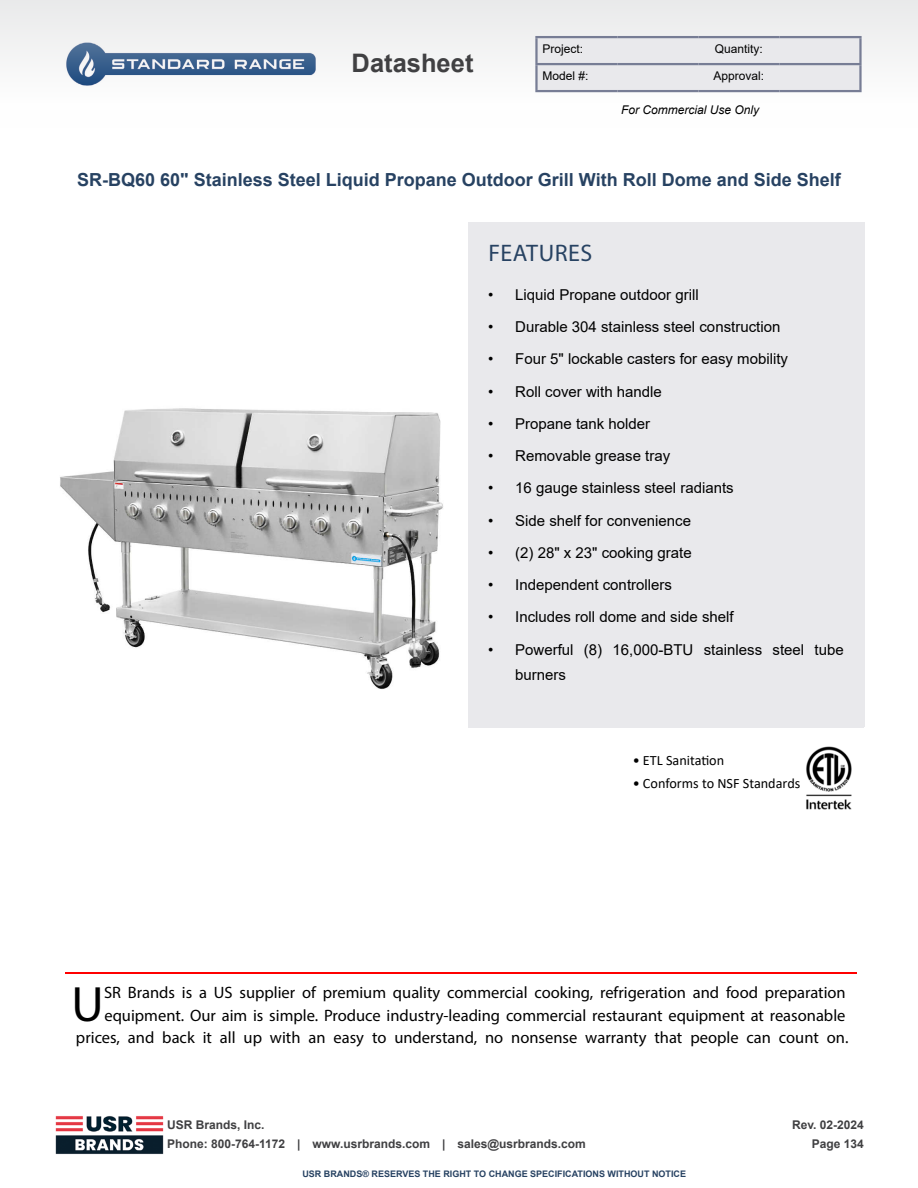
<style>
.page{position:relative;width:918px;height:1188px;background:#fff}
.page>*{position:absolute;margin:0;border:0;box-sizing:border-box;transform-origin:0 0}
.t1{font:49.95px "Myriad Pro";color:#000}
.t2{font:700 25.5px "Arial";color:#404042}
.t3{font:24px "Myriad Pro";letter-spacing:.02em;color:#274262}
.t4{font:700 18px "Arial";color:#274262}
.t5{font:16.5px/22.5px "Myriad Pro";color:#000;text-align:right}
.t6{font:15px/25.5px "Arial";color:#000}
.t7{font:14.25px "Calibri";color:#000}
.t8{font:700 12px/19.5px "Arial";color:#404042}
.t9{font:12px "Arial";color:#000}
.t10{font:italic 12px "Arial";color:#000}
.t11{font:700 9px "Arial";color:#274262}
</style>
<div class="page">
<hr style="left:65px;top:972px;width:792px;height:2px;background:#f00">
<img style="left:55px;top:1116px;width:109px;height:38px">
<div style="left:468px;top:223px;width:396px;height:504px;background:#e9e9ec"></div>
<img style="left:806px;top:746px;width:46px;height:64px">
<img style="left:60px;top:408px;width:383px;height:281px">
<svg style="left:0;top:0;width:918px;height:93px;fill:#efefef"></svg>
<div style="left:538px;top:38px;width:321px;height:52px;background:#e9e9ec"></div>
<hr style="left:535px;top:36px;width:82px;height:2px;background:#777d95">
<hr style="left:535px;top:38px;width:3px;height:25px;background:#777d95">
<hr style="left:617px;top:36px;width:81px;height:2px;background:#777d95">
<hr style="left:698px;top:36px;width:81px;height:2px;background:#777d95">
<hr style="left:779px;top:36px;width:83px;height:2px;background:#777d95">
<hr style="left:859px;top:38px;width:3px;height:25px;background:#777d95">
<hr style="left:535px;top:63px;width:82px;height:2px;background:#777d95">
<hr style="left:535px;top:65px;width:3px;height:25px;background:#777d95">
<hr style="left:617px;top:63px;width:81px;height:2px;background:#777d95">
<hr style="left:698px;top:63px;width:81px;height:2px;background:#777d95">
<hr style="left:779px;top:63px;width:83px;height:2px;background:#777d95">
<hr style="left:859px;top:65px;width:3px;height:25px;background:#777d95">
<hr style="left:535px;top:90px;width:82px;height:2px;background:#777d95">
<hr style="left:617px;top:90px;width:81px;height:2px;background:#777d95">
<hr style="left:698px;top:90px;width:81px;height:2px;background:#777d95">
<hr style="left:779px;top:90px;width:83px;height:2px;background:#777d95">
<h2 class="t2" style="left:352px;top:45px;width:123px">Datasheet</h2>
<p class="t9" style="left:542px;top:41px;width:42px">Project:</p>
<p class="t9" style="left:715px;top:41px;width:50px">Quantity:</p>
<p class="t9" style="left:542px;top:68px;width:48px">Model #:</p>
<p class="t9" style="left:714px;top:68px;width:52px">Approval:</p>
<p class="t10" style="left:621px;top:102px;width:140px">For Commercial Use Only</p>
<p class="t4" style="left:77px;top:167px;width:765px">SR-BQ60 60" Stainless Steel Liquid Propane Outdoor Grill With Roll Dome and Side Shelf</p>
<h3 class="t3" style="left:488px;top:238px;width:105px">FEATURES</h3>
<p class="t6" style="left:488px;top:282px;width:212px">• Liquid Propane outdoor grill</p>
<p class="t6" style="left:488px;top:314px;width:294px">• Durable 304 stainless steel construction</p>
<p class="t6" style="left:488px;top:346px;width:301px">• Four 5" lockable casters for easy mobility</p>
<p class="t6" style="left:488px;top:379px;width:175px">• Roll cover with handle</p>
<p class="t6" style="left:488px;top:411px;width:164px">• Propane tank holder</p>
<p class="t6" style="left:488px;top:443px;width:184px">• Removable grease tray</p>
<p class="t6" style="left:488px;top:475px;width:247px">• 16 gauge stainless steel radiants</p>
<p class="t6" style="left:488px;top:508px;width:204px">• Side shelf for convenience</p>
<p class="t6" style="left:488px;top:540px;width:205px">• (2) 28" x 23" cooking grate</p>
<p class="t6" style="left:488px;top:572px;width:185px">• Independent controllers</p>
<p class="t6" style="left:488px;top:604px;width:247px">• Includes roll dome and side shelf</p>
<p class="t6" style="left:515px;top:637px;width:330px;text-indent:-27px">• Powerful (8) 16,000-BTU stainless steel tube burners</p>
<p class="t7" style="left:633px;top:750px;width:93px">• ETL Sanitation</p>
<p class="t7" style="left:633px;top:774px;width:169px">• Conforms to NSF Standards</p>
<p class="t5" style="left:76px;top:981px;width:774px">SR Brands is a US supplier of premium quality commercial cooking, refrigeration and food preparation equipment. Our aim is simple. Produce industry-leading commercial restaurant equipment at reasonable prices, and back it all up with an easy to understand, no nonsense warranty that people can count on.</p>
<h1 class="t1" style="left:72px;top:973px;width:34px">U</h1>
<p class="t8" style="left:167px;top:1115px;width:420px">USR Brands, Inc.<br>Phone: 800-764-1172 | www.usrbrands.com | sales@usrbrands.com</p>
<p class="t8" style="left:792px;top:1115px;width:73px;text-align:right">Rev. 02-2024<br>Page 134</p>
<p class="t11" style="left:302px;top:1168px;width:385px">USR BRANDS® RESERVES THE RIGHT TO CHANGE SPECIFICATIONS WITHOUT NOTICE</p>
</div>
